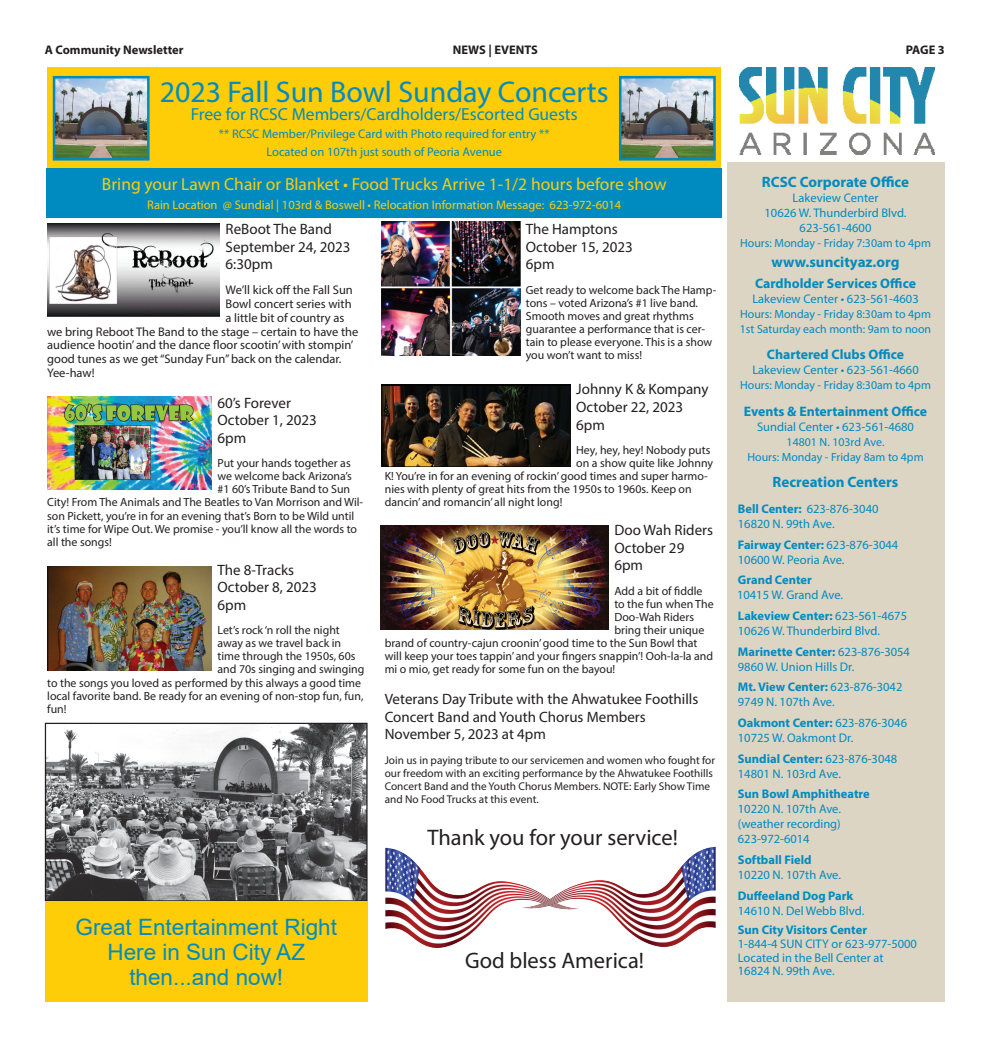
<style>
.page{position:relative;width:990px;height:1047px;background:#fff}
.page>*{position:absolute;margin:0;border:0;box-sizing:border-box;transform-origin:0 0}
.t1{font:30px "Myriad Pro";color:#008bc0}
.t2{font:22.5px/25px "Arial";color:#008bc0;text-align:center}
.t3{font:22.5px "Myriad Pro";color:#231f20}
.t4{font:17.5px "Myriad Pro";color:#fecd08}
.t5{font:17.5px "Myriad Pro";color:#008bc0}
.t6{font:15px/17.5px "Myriad Pro";color:#231f20}
.t7{font:700 15px "Myriad Pro";color:#008bc0}
.t8{font:700 13.75px "Myriad Pro";color:#008bc0}
.t9{font:12.5px/15px "Myriad Pro";color:#008bc0}
.t10{font:12.5px "Myriad Pro";color:#231f20}
.t11{font:700 12.5px "Myriad Pro";color:#008bc0}
.t12{font:12.5px "Myriad Pro";color:#fecd08}
.t13{font:700 12.5px "Myriad Pro";color:#231f20}
.t14{font:11.88px/13.1px "Myriad Pro";color:#231f20}
.t15{font:11.88px/15px "Myriad Pro";color:#008bc0}
.t16{font:11.25px/13.1px "Myriad Pro";color:#231f20}
.s1{font-weight:700}
</style>
<div class="page">
<img style="left:385px;top:847px;width:134px;height:101px">
<div style="left:727px;top:162px;width:217px;height:839px;background:#dcd5c4"></div>
<img style="left:740px;top:67px;width:194px;height:87px">
<img style="left:47px;top:724px;width:319px;height:175px">
<div style="left:45px;top:722px;width:323px;height:179px;border:1px solid #231f20"></div>
<div style="left:45px;top:901px;width:323px;height:100px;background:#fecd08"></div>
<div style="left:47px;top:67px;width:674px;height:101px;background:#fecd08"></div>
<img style="left:47px;top:223px;width:173px;height:93px">
<img style="left:47px;top:396px;width:165px;height:93px">
<img style="left:47px;top:566px;width:165px;height:104px">
<img style="left:381px;top:222px;width:139px;height:134px">
<img style="left:382px;top:384px;width:189px;height:82px">
<img style="left:380px;top:525px;width:229px;height:104px">
<img style="left:56px;top:79px;width:91px;height:78px">
<div style="left:53px;top:76px;width:97px;height:84px;border:2px solid #008bc0"></div>
<img style="left:622px;top:79px;width:91px;height:78px">
<div style="left:619px;top:76px;width:97px;height:84px;border:2px solid #008bc0"></div>
<div style="left:47px;top:168px;width:675px;height:50px;background:#008bc0"></div>
<img style="left:519px;top:846px;width:197px;height:101px">
<p class="t13" style="left:45px;top:42px;width:140px">A Community Newsletter</p>
<p class="t13" style="left:453px;top:42px;width:87px">NEWS | EVENTS</p>
<p class="t13" style="left:906px;top:42px;width:41px">PAGE 3</p>
<h1 class="t1" style="left:160px;top:73px;width:451px">2023 Fall Sun Bowl Sunday Concerts</h1>
<h3 class="t5" style="left:191px;top:103px;width:388px">Free for RCSC Members/Cardholders/Escorted Guests</h3>
<p class="t9" style="left:219px;top:124px;width:332px;line-height:18.1px;text-align:center">** RCSC Member/Privilege Card with Photo required for entry **<br>Located on 107th just south of Peoria Avenue</p>
<h3 class="t4" style="left:102px;top:173px;width:566px">Bring your Lawn Chair or Blanket • Food Trucks Arrive 1-1/2 hours before show</h3>
<p class="t12" style="left:147px;top:197px;width:476px">Rain Location @ Sundial | 103rd &amp; Boswell • Relocation Information Message: 623-972-6014</p>
<p class="t6" style="left:226px;top:220px;width:127px">ReBoot The Band<br>September 24, 2023<br>6:30pm</p>
<p class="t10" style="left:226px;top:282px;width:129px">We’ll kick off the Fall Sun</p>
<p class="t10" style="left:226px;top:296px;width:128px">Bowl concert series with</p>
<p class="t10" style="left:226px;top:310px;width:120px">a little bit of country as</p>
<p class="t10" style="left:47px;top:324px;width:313px">we bring Reboot The Band to the stage – certain to have the</p>
<p class="t10" style="left:47px;top:337px;width:308px">audience hootin’ and the dance floor scootin’ with stompin’</p>
<p class="t10" style="left:47px;top:351px;width:296px">good tunes as we get “Sunday Fun” back on the calendar.</p>
<p class="t10" style="left:47px;top:365px;width:49px">Yee-haw!</p>
<p class="t6" style="left:218px;top:393px;width:101px">60’s Forever<br>October 1, 2023<br>6pm</p>
<p class="t14" style="left:218px;top:456px;width:135px">Put your hands together as</p>
<p class="t14" style="left:218px;top:469px;width:136px">we welcome back Arizona’s</p>
<p class="t14" style="left:218px;top:482px;width:134px">#1 60’s Tribute Band to Sun</p>
<p class="t14" style="left:47px;top:495px;width:318px">City! From The Animals and The Beatles to Van Morrison and Wil-</p>
<p class="t14" style="left:47px;top:508px;width:309px">son Pickett, you’re in for an evening that’s Born to be Wild until</p>
<p class="t14" style="left:47px;top:522px;width:311px">it’s time for Wipe Out. We promise - you’ll know all the words to</p>
<p class="t14" style="left:47px;top:535px;width:66px">all the songs!</p>
<p class="t6" style="left:218px;top:560px;width:101px">The 8-Tracks<br>October 8, 2023<br>6pm</p>
<p class="t14" style="left:218px;top:623px;width:124px">Let’s rock ‘n roll the night</p>
<p class="t14" style="left:218px;top:636px;width:125px">away as we travel back in</p>
<p class="t14" style="left:218px;top:649px;width:139px">time through the 1950s, 60s</p>
<p class="t14" style="left:218px;top:662px;width:148px">and 70s singing and swinging</p>
<p class="t14" style="left:47px;top:675px;width:315px">to the songs you loved as performed by this always a good time</p>
<p class="t14" style="left:47px;top:688px;width:318px">local favorite band. Be ready for an evening of non-stop fun, fun,</p>
<p class="t14" style="left:47px;top:702px;width:21px">fun!</p>
<p class="t6" style="left:526px;top:220px;width:109px">The Hamptons<br>October 15, 2023<br>6pm</p>
<p class="t14" style="left:526px;top:283px;width:192px">Get ready to welcome back The Hamp&shy;tons – voted Arizona’s #1 live band.<br>Smooth moves and great rhythms guarantee a performance that is cer&shy;tain to please everyone. This is a show you won’t want to miss!</p>
<p class="t6" style="left:576px;top:380px;width:134px">Johnny K &amp; Kompany<br>October 22, 2023<br>6pm</p>
<p class="t14" style="left:576px;top:443px;width:136px">Hey, hey, hey! Nobody puts</p>
<p class="t14" style="left:576px;top:456px;width:138px">on a show quite like Johnny</p>
<p class="t14" style="left:385px;top:469px;width:325px">K! You’re in for an evening of rockin’ good times and super harmo-</p>
<p class="t14" style="left:385px;top:482px;width:309px">nies with plenty of great hits from the 1950s to 1960s. Keep on</p>
<p class="t14" style="left:385px;top:495px;width:179px">dancin’ and romancin’ all night long!</p>
<p class="t6" style="left:614px;top:521px;width:100px">Doo Wah Riders<br>October 29<br>6pm</p>
<p class="t14" style="left:614px;top:583px;width:90px">Add a bit of fiddle</p>
<p class="t14" style="left:614px;top:597px;width:101px">to the fun when The</p>
<p class="t14" style="left:614px;top:610px;width:81px">Doo-Wah Riders</p>
<p class="t14" style="left:614px;top:623px;width:91px">bring their unique</p>
<p class="t14" style="left:385px;top:636px;width:314px">brand of country-cajun croonin’ good time to the Sun Bowl that</p>
<p class="t14" style="left:385px;top:649px;width:330px">will keep your toes tappin’ and your fingers snappin’! Ooh-la-la and</p>
<p class="t14" style="left:385px;top:662px;width:232px">mi o mio, get ready for some fun on the bayou!</p>
<p class="t6" style="left:385px;top:690px;width:315px">Veterans Day Tribute with the Ahwatukee Foothills<br>Concert Band and Youth Chorus Members<br>November 5, 2023 at 4pm</p>
<p class="t16" style="left:385px;top:752px;width:332px">Join us in paying tribute to our servicemen and women who fought for our freedom with an exciting performance by the Ahwatukee Foothills Concert Band and the Youth Chorus Members. NOTE: Early Show Time and No Food Trucks at this event.</p>
<h2 class="t3" style="left:427px;top:823px;width:252px">Thank you for your service!</h2>
<h2 class="t2" style="left:76px;top:914px;width:263px">Great Entertainment Right<br>Here in Sun City AZ then...and now!</h2>
<h2 class="t3" style="left:465px;top:946px;width:180px">God bless America!</h2>
<p class="t7" style="left:762px;top:172px;width:149px">RCSC Corporate Office</p>
<p class="t9" style="left:765px;top:190px;width:144px;text-align:center">Lakeview Center<br>10626 W. Thunderbird Blvd.<br>623-561-4600</p>
<p class="t15" style="left:740px;top:235px;width:192px">Hours: Monday - Friday 7:30am to 4pm</p>
<p class="t7" style="left:772px;top:252px;width:130px">www.suncityaz.org</p>
<p class="t8" style="left:755px;top:274px;width:162px">Cardholder Services Office</p>
<p class="t9" style="left:752px;top:291px;width:168px">Lakeview Center • 623-561-4603</p>
<p class="t15" style="left:740px;top:306px;width:193px">Hours: Monday - Friday 8:30am to 4pm<br>1st Saturday each month: 9am to noon</p>
<p class="t8" style="left:767px;top:345px;width:139px">Chartered Clubs Office</p>
<p class="t9" style="left:752px;top:362px;width:168px">Lakeview Center • 623-561-4660</p>
<p class="t15" style="left:740px;top:377px;width:192px">Hours: Monday - Friday 8:30am to 4pm</p>
<p class="t8" style="left:744px;top:402px;width:185px">Events &amp; Entertainment Office</p>
<p class="t9" style="left:757px;top:418px;width:158px">Sundial Center • 623-561-4680</p>
<p class="t15" style="left:747px;top:434px;width:178px;text-align:center">14801 N. 103rd Ave.<br>Hours: Monday - Friday 8am to 4pm</p>
<p class="t7" style="left:773px;top:472px;width:127px">Recreation Centers</p>
<p class="t9" style="left:738px;top:501px;width:142px"><span class="s1">Bell Center:</span> 623-876-3040<br>16820 N. 99th Ave.</p>
<p class="t9" style="left:738px;top:537px;width:162px"><span class="s1">Fairway Center:</span> 623-876-3044<br>10600 W. Peoria Ave.</p>
<p class="t11" style="left:738px;top:572px;width:75px">Grand Center</p>
<p class="t9" style="left:737px;top:584px;width:172px;line-height:20.6px">10415 W. Grand Ave.<br><span class="s1">Lakeview Center:</span> 623-561-4675</p>
<p class="t9" style="left:738px;top:620px;width:174px;line-height:20.6px">10626 W. Thunderbird Blvd.<br><span class="s1">Marinette Center:</span> 623-876-3054</p>
<p class="t9" style="left:738px;top:656px;width:166px;line-height:20.6px">9860 W. Union Hills Dr.<br><span class="s1">Mt. View Center:</span> 623-876-3042</p>
<p class="t9" style="left:738px;top:691px;width:171px;line-height:20.6px">9749 N. 107th Ave.<br><span class="s1">Oakmont Center:</span> 623-876-3046</p>
<p class="t9" style="left:738px;top:727px;width:161px;line-height:20.6px">10725 W. Oakmont Dr.<br><span class="s1">Sundial Center:</span> 623-876-3048</p>
<p class="t9" style="left:738px;top:765px;width:105px">14801 N. 103rd Ave.</p>
<p class="t11" style="left:738px;top:785px;width:134px">Sun Bowl Amphitheatre</p>
<p class="t9" style="left:738px;top:801px;width:105px;text-align:justify">10220 N. 107th Ave. (weather recording)<br>623-972-6014</p>
<p class="t11" style="left:738px;top:851px;width:75px">Softball Field</p>
<p class="t9" style="left:738px;top:867px;width:105px">10220 N. 107th Ave.</p>
<p class="t11" style="left:738px;top:887px;width:117px">Duffeeland Dog Park</p>
<p class="t9" style="left:738px;top:902px;width:128px">14610 N. Del Webb Blvd.</p>
<p class="t11" style="left:738px;top:921px;width:131px">Sun City Visitors Center</p>
<p class="t9" style="left:738px;top:936px;width:181px;line-height:13.8px">1-844-4 SUN CITY or 623-977-5000<br>Located in the Bell Center at<br>16824 N. 99th Ave.</p>
</div>
